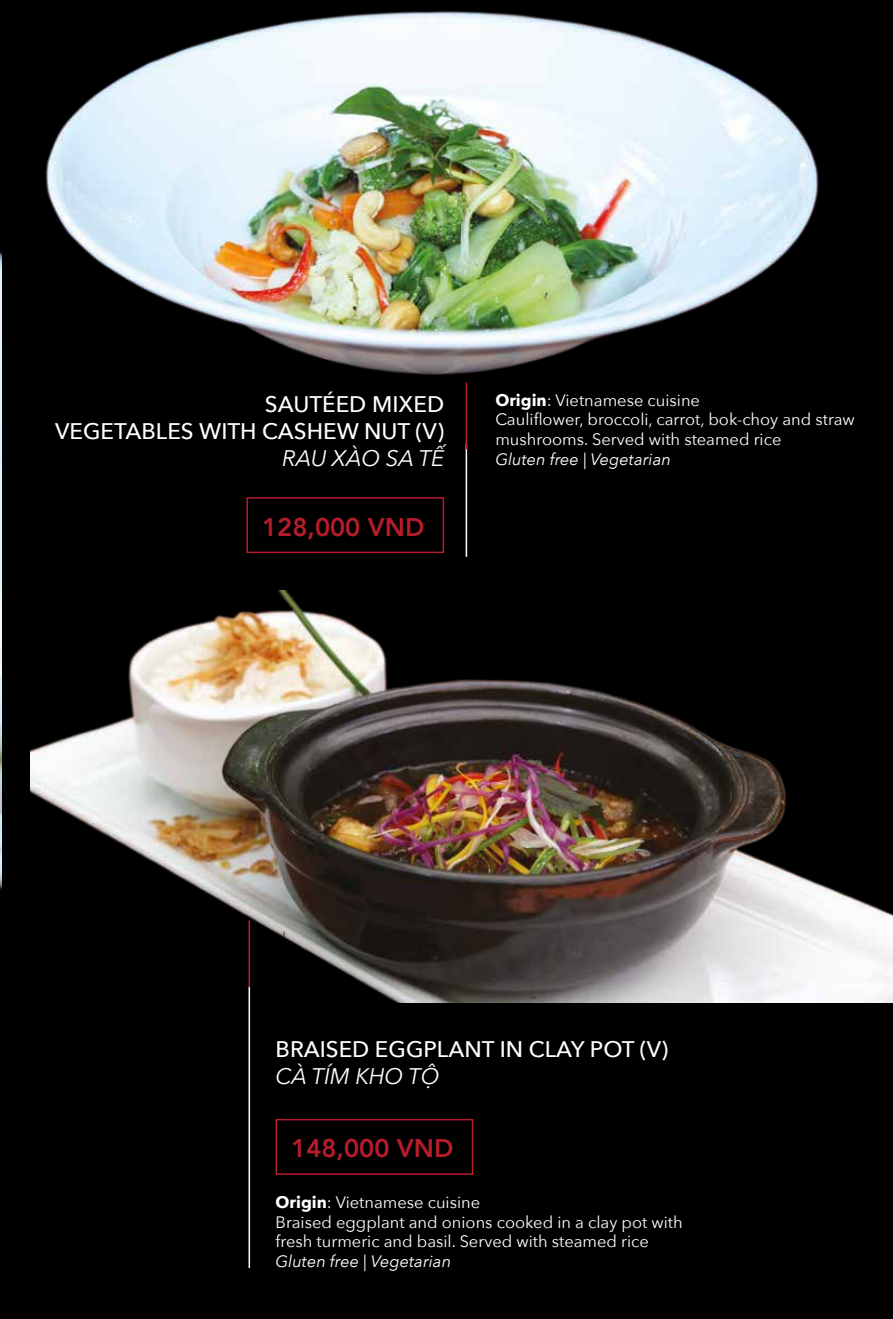
<style>
.page{position:relative;width:893px;height:1319px;background:#fff}
.page>*{position:absolute;margin:0;border:0;box-sizing:border-box;transform-origin:0 0}
.t1{font:800 25.5px "Avenir";color:#b71c2b}
.t2{font:500 22.5px/27px "Avenir Next";color:#fff;text-align:right}
.t3{font:italic 22.5px "Avenir Next";color:#fff}
.t4{font:16.5px/19.8px "Avenir Next";color:#fff}
.t5{font:italic 16.5px "Avenir Next";color:#fff}
.s1{font-weight:700}
</style>
<div class="page">
<div style="left:0;top:0;width:893px;height:1318px;background:#000"></div>
<img style="left:46px;top:11px;width:773px;height:399px">
<img style="left:31px;top:590px;width:862px;height:412px">
<img style="left:0;top:251px;width:1px;height:639px">
<div style="left:276px;top:1118px;width:197px;height:56px;border:2px solid #b71c2b"></div>
<div style="left:246px;top:497px;width:198px;height:56px;border:2px solid #b71c2b"></div>
<hr style="left:249px;top:986px;width:1px;height:281px;background:#fff">
<hr style="left:466px;top:443px;width:1px;height:113px;background:#fff">
<hr style="left:249px;top:920px;width:1px;height:67px;background:#b71c2b">
<hr style="left:466px;top:382px;width:1px;height:67px;background:#b71c2b">
<h2 class="t2" style="left:55px;top:389px;width:391px">SAUTÉED MIXED<br>VEGETABLES WITH CASHEW NUT (V)</h2>
<h2 class="t3" style="left:282px;top:438px;width:163px">RAU XÀO SA TẾ</h2>
<h1 class="t1" style="left:262px;top:507px;width:164px">128,000 VND</h1>
<p class="t4" style="left:495px;top:389px;width:361px"><span class="s1">Origin</span>: Vietnamese cuisine<br>Cauliflower, broccoli, carrot, bok-choy and straw mushrooms. Served with steamed rice</p>
<p class="t5" style="left:495px;top:445px;width:177px">Gluten free | Vegetarian</p>
<h2 class="t2" style="left:276px;top:1035px;width:394px">BRAISED EGGPLANT IN CLAY POT (V)</h2>
<h2 class="t3" style="left:276px;top:1057px;width:165px">CÀ TÍM KHO TỘ</h2>
<h1 class="t1" style="left:291px;top:1128px;width:164px">148,000 VND</h1>
<p class="t4" style="left:276px;top:1191px;width:409px"><span class="s1">Origin</span>: Vietnamese cuisine<br>Braised eggplant and onions cooked in a clay pot with fresh turmeric and basil. Served with steamed rice</p>
<p class="t5" style="left:276px;top:1247px;width:177px">Gluten free | Vegetarian</p>
</div>
